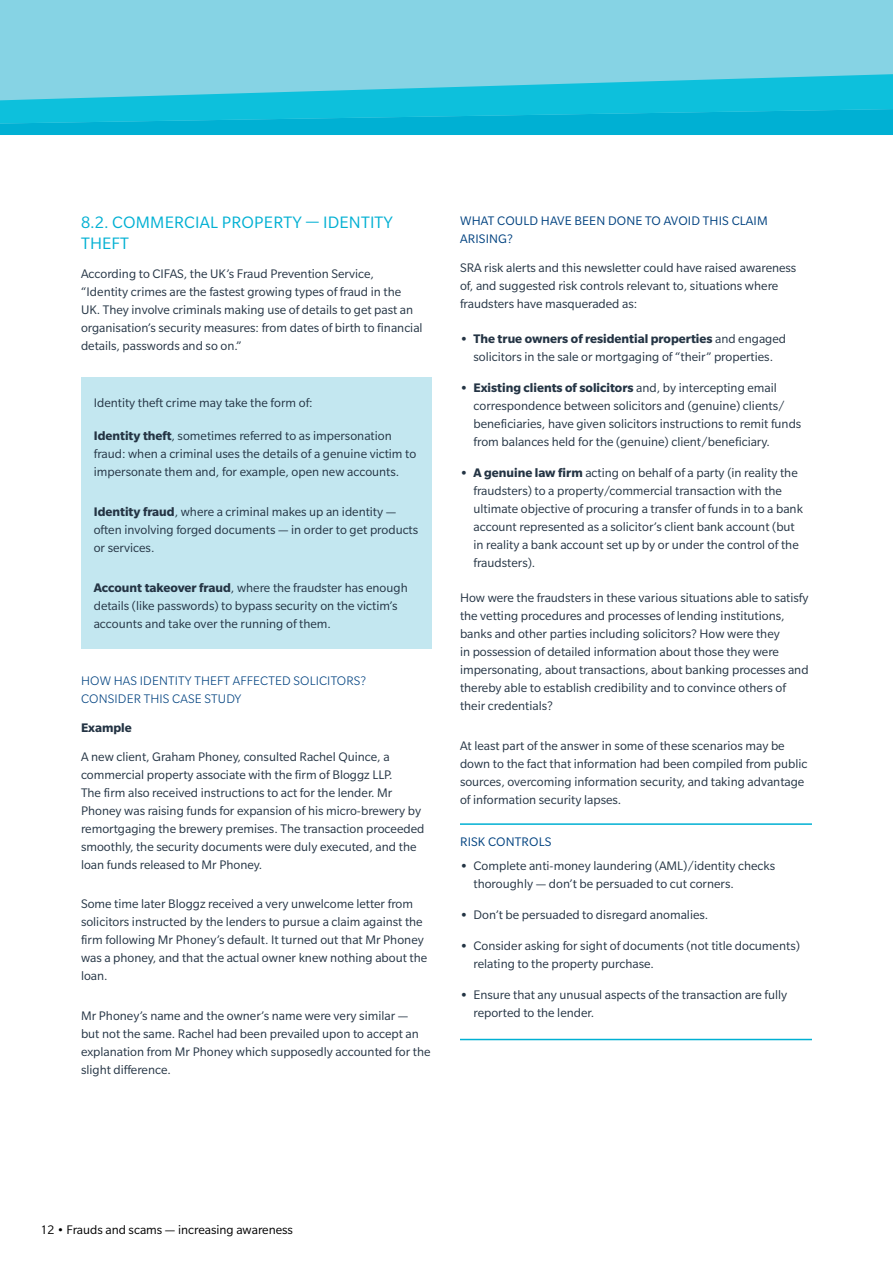
<style>
.page{position:relative;width:893px;height:1263px;background:#fff}
.page>*{position:absolute;margin:0;border:0;box-sizing:border-box;transform-origin:0 0}
.t1{font:18px/21px "Slate Pro";letter-spacing:.01em;color:#00b0d3}
.t2{font:13.5px/18px "Slate Pro";color:#243444}
.t3{font:300 13.5px/18px "Slate Pro";letter-spacing:.01em;color:#004280}
.t4{font:13.5px/18px "Slate Pro";letter-spacing:.01em;color:#004280}
.t5{font:13.5px "Slate Pro";color:#000}
.t6{font:700 13.5px "Slate Pro";color:#243444}
.s1{font-weight:700}
</style>
<div class="page">
<div style="left:0;top:0;width:893px;height:135px;background:#86d3e4"></div>
<svg style="left:0;top:74px;width:893px;height:61px"></svg>
<div style="left:81px;top:377px;width:350px;height:272px;background:#c3e7f0"></div>
<hr style="left:460px;top:823px;width:352px;height:2px;background:#00b0d3">
<hr style="left:460px;top:1039px;width:352px;height:1px;background:#00b0d3">
<h1 class="t1" style="left:81px;top:212px;width:314px">8.2. COMMERCIAL PROPERTY — IDENTITY<br>THEFT</h1>
<p class="t2" style="left:81px;top:264px;width:343px">According to CIFAS, the UK’s Fraud Prevention Service, “Identity crimes are the fastest growing types of fraud in the UK. They involve criminals making use of details to get past an organisation’s security measures: from dates of birth to financial details, passwords and so on.”</p>
<p class="t2" style="left:94px;top:394px;width:220px">Identity theft crime may take the form of:</p>
<p class="t2" style="left:94px;top:427px;width:324px"><span class="s1">Identity theft</span>, sometimes referred to as impersonation fraud: when a criminal uses the details of a genuine victim to impersonate them and, for example, open new accounts.</p>
<p class="t2" style="left:94px;top:503px;width:326px"><span class="s1">Identity fraud</span>, where a criminal makes up an identity — often involving forged documents — in order to get products or services.</p>
<p class="t2" style="left:94px;top:578px;width:315px"><span class="s1">Account takeover fraud</span>, where the fraudster has enough details (like passwords) to bypass security on the victim’s accounts and take over the running of them.</p>
<p class="t3" style="left:81px;top:672px;width:287px">HOW HAS IDENTITY THEFT AFFECTED SOLICITORS?<br>CONSIDER THIS CASE STUDY</p>
<p class="t6" style="left:81px;top:720px;width:52px">Example</p>
<p class="t2" style="left:81px;top:747px;width:345px">A new client, Graham Phoney, consulted Rachel Quince, a commercial property associate with the firm of Bloggz LLP.<br>The firm also received instructions to act for the lender. Mr Phoney was raising funds for expansion of his micro-brewery by remortgaging the brewery premises. The transaction proceeded smoothly, the security documents were duly executed, and the loan funds released to Mr Phoney.</p>
<p class="t2" style="left:81px;top:895px;width:348px">Some time later Bloggz received a very unwelcome letter from solicitors instructed by the lenders to pursue a claim against the firm following Mr Phoney’s default. It turned out that Mr Phoney was a phoney, and that the actual owner knew nothing about the loan.</p>
<p class="t2" style="left:81px;top:1006px;width:351px">Mr Phoney’s name and the owner’s name were very similar —<br>but not the same. Rachel had been prevailed upon to accept an explanation from Mr Phoney which supposedly accounted for the slight difference.</p>
<p class="t4" style="left:460px;top:212px;width:309px">WHAT COULD HAVE BEEN DONE TO AVOID THIS CLAIM<br>ARISING?</p>
<p class="t2" style="left:460px;top:258px;width:338px">SRA risk alerts and this newsletter could have raised awareness of, and suggested risk controls relevant to, situations where fraudsters have masqueraded as:</p>
<p class="t2" style="left:460px;top:330px;width:328px;text-align:center"><span class="s1">• The true owners of residential properties</span> and engaged solicitors in the sale or mortgaging of “their” properties.</p>
<p class="t2" style="left:473px;top:379px;width:329px;text-indent:-14px"><span class="s1">• Existing clients of solicitors</span> and, by intercepting email correspondence between solicitors and (genuine) clients/ beneficiaries, have given solicitors instructions to remit funds from balances held for the (genuine) client/beneficiary.</p>
<p class="t2" style="left:473px;top:463px;width:331px;text-indent:-14px"><span class="s1">• A genuine law firm</span> acting on behalf of a party (in reality the fraudsters) to a property/commercial transaction with the ultimate objective of procuring a transfer of funds in to a bank account represented as a solicitor’s client bank account (but in reality a bank account set up by or under the control of the fraudsters).</p>
<p class="t2" style="left:460px;top:589px;width:350px">How were the fraudsters in these various situations able to satisfy the vetting procedures and processes of lending institutions, banks and other parties including solicitors? How were they<br>in possession of detailed information about those they were impersonating, about transactions, about banking processes and thereby able to establish credibility and to convince others of their credentials?</p>
<p class="t2" style="left:460px;top:736px;width:349px">At least part of the answer in some of these scenarios may be down to the fact that information had been compiled from public sources, overcoming information security, and taking advantage of information security lapses.</p>
<p class="t4" style="left:460px;top:833px;width:93px">RISK CONTROLS</p>
<p class="t2" style="left:473px;top:857px;width:303px;text-indent:-14px"><span class="s1">•</span> Complete anti-money laundering (AML)/identity checks thoroughly — don’t be persuaded to cut corners.</p>
<p class="t2" style="left:460px;top:906px;width:250px"><span class="s1">•</span> Don’t be persuaded to disregard anomalies.</p>
<p class="t2" style="left:473px;top:937px;width:328px;text-indent:-14px"><span class="s1">•</span> Consider asking for sight of documents (not title documents) relating to the property purchase.</p>
<p class="t2" style="left:473px;top:986px;width:315px;text-indent:-14px"><span class="s1">•</span> Ensure that any unusual aspects of the transaction are fully reported to the lender.</p>
<p class="t5" style="left:41px;top:1222px;width:254px">12 • Frauds and scams — increasing awareness</p>
</div>
